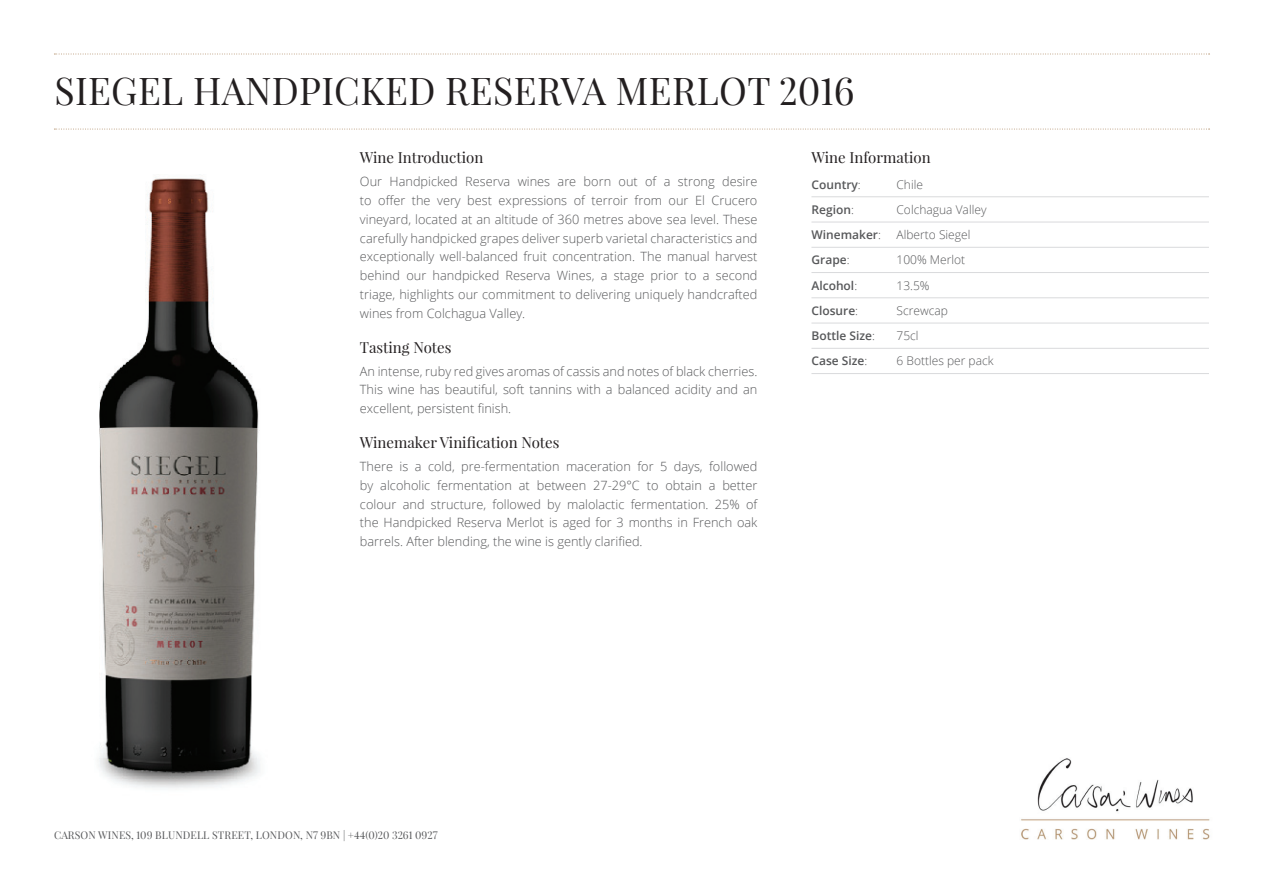
<style>
.page{position:relative;width:1263px;height:893px;background:#fff}
.page>*{position:absolute;margin:0;border:0;box-sizing:border-box;transform-origin:0 0}
.t1{font:37.5px "Playfair Display";letter-spacing:.01em;color:#231f20}
.t2{font:15px "Playfair Display";color:#231f20}
.t3{font:300 12.75px/18.8px "Open Sans";color:#57585a;text-align:justify}
.t4{font:300 12px "Open Sans";color:#57585a}
.t5{font:600 12px "Open Sans";color:#57585a}
.t6{font:10.5px "Playfair Display";letter-spacing:.01em;color:#57585a}
.s1{font-weight:300}
</style>
<div class="page">
<svg style="left:54px;top:54px;width:1155px;height:1px"></svg>
<svg style="left:54px;top:129px;width:1155px;height:1px"></svg>
<img style="left:1021px;top:758px;width:189px;height:82px">
<img style="left:99px;top:177px;width:161px;height:611px">
<hr style="left:811px;top:197px;width:398px;height:1px;background:#d9dadc">
<hr style="left:811px;top:222px;width:398px;height:1px;background:#d9dadc">
<hr style="left:811px;top:247px;width:398px;height:1px;background:#d9dadc">
<hr style="left:811px;top:272px;width:398px;height:1px;background:#d9dadc">
<hr style="left:811px;top:298px;width:398px;height:1px;background:#d9dadc">
<hr style="left:811px;top:323px;width:398px;height:1px;background:#d9dadc">
<hr style="left:811px;top:348px;width:398px;height:1px;background:#d9dadc">
<hr style="left:811px;top:373px;width:398px;height:1px;background:#d9dadc">
<h1 class="t1" style="left:54px;top:67px;width:802px">SIEGEL HANDPICKED RESERVA MERLOT 2016</h1>
<p class="t2" style="left:360px;top:148px;width:125px">Wine Introduction</p>
<p class="t3" style="left:360px;top:172px;width:399px">Our Handpicked Reserva wines are born out of a strong desire to offer the very best expressions of terroir from our El Crucero vineyard, located at an altitude of 360 metres above sea level. These carefully handpicked grapes deliver superb varietal characteristics and exceptionally well-balanced fruit concentration. The manual harvest behind our handpicked Reserva Wines, a stage prior to a second triage, highlights our commitment to delivering uniquely handcrafted wines from Colchagua Valley.</p>
<p class="t2" style="left:360px;top:338px;width:93px">Tasting Notes</p>
<p class="t3" style="left:360px;top:361px;width:399px">An intense, ruby red gives aromas of cassis and notes of black cherries.<br>This wine has beautiful, soft tannins with a balanced acidity and an excellent, persistent finish.</p>
<p class="t2" style="left:360px;top:433px;width:201px">Winemaker Vinification Notes</p>
<p class="t3" style="left:360px;top:457px;width:399px">There is a cold, pre-fermentation maceration for 5 days, followed by alcoholic fermentation at between 27-29°C to obtain a better colour and structure, followed by malolactic fermentation. 25% of the Handpicked Reserva Merlot is aged for 3 months in French oak barrels. After blending, the wine is gently clarified.</p>
<p class="t2" style="left:811px;top:148px;width:121px">Wine Information</p>
<p class="t5" style="left:811px;top:176px;width:51px">Country<span class="s1">:</span></p>
<p class="t4" style="left:896px;top:176px;width:28px">Chile</p>
<p class="t5" style="left:811px;top:201px;width:44px">Region<span class="s1">:</span></p>
<p class="t4" style="left:896px;top:201px;width:91px">Colchagua Valley</p>
<p class="t5" style="left:811px;top:226px;width:71px">Winemaker<span class="s1">:</span></p>
<p class="t4" style="left:896px;top:226px;width:75px">Alberto Siegel</p>
<p class="t5" style="left:811px;top:252px;width:40px">Grape<span class="s1">:</span></p>
<p class="t4" style="left:896px;top:252px;width:70px">100% Merlot</p>
<p class="t5" style="left:811px;top:277px;width:47px">Alcohol<span class="s1">:</span></p>
<p class="t4" style="left:896px;top:277px;width:35px">13.5%</p>
<p class="t5" style="left:811px;top:302px;width:48px">Closure<span class="s1">:</span></p>
<p class="t4" style="left:896px;top:302px;width:53px">Screwcap</p>
<p class="t5" style="left:811px;top:327px;width:65px">Bottle Size<span class="s1">:</span></p>
<p class="t4" style="left:896px;top:327px;width:24px">75cl</p>
<p class="t5" style="left:811px;top:353px;width:57px">Case Size<span class="s1">:</span></p>
<p class="t4" style="left:896px;top:353px;width:99px">6 Bottles per pack</p>
<p class="t6" style="left:54px;top:828px;width:385px">CARSON WINES, 109 BLUNDELL STREET, LONDON, N7 9BN | +44(0)20 3261 0927</p>
</div>
